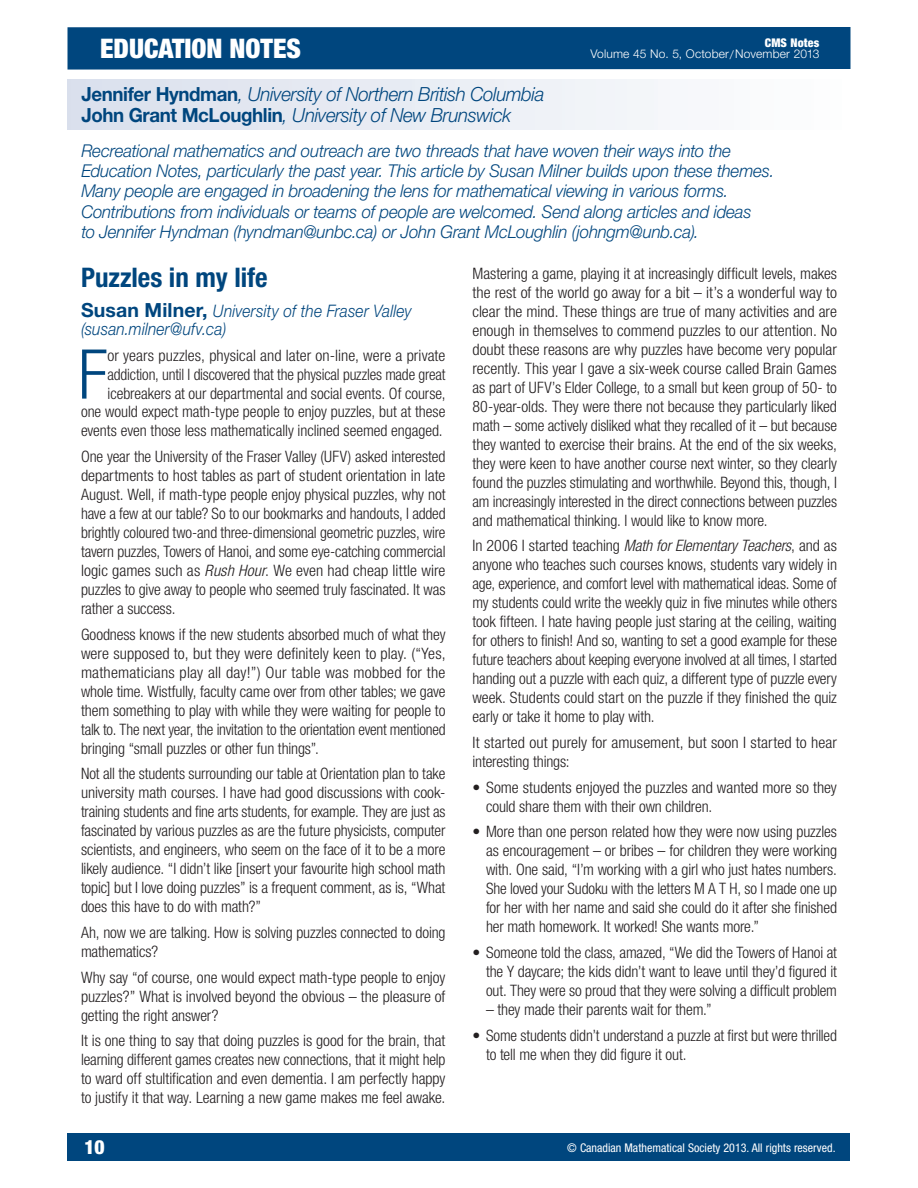
<style>
.page{position:relative;width:918px;height:1188px;background:#fff}
.page>*{position:absolute;margin:0;border:0;box-sizing:border-box;transform-origin:0 0}
.t1{font:300 condensed 68.7px "Helvetica Neue LT Std";color:#00467e}
.t2{font:700 condensed 27px "Helvetica Neue LT Std";color:#00467e}
.t3{font:900 condensed 27px "Helvetica Neue LT Std";color:#fff}
.t4{font:italic 300 19.5px/21px "Helvetica Neue LT Std";letter-spacing:-.02em;color:#00467e;scale:.96 1}
.t5{font:900 condensed 19.5px "Helvetica Neue LT Std";color:#fff}
.t6{font:italic 300 17.7px/20.2px "Helvetica Neue LT Std";letter-spacing:-.01em;color:#00467e;scale:.96 1}
.t7{font:italic 300 17.25px/18px "Helvetica Neue LT Std";letter-spacing:.01em;color:#00467e;scale:.9 1}
.t8{font:300 condensed 15.75px/19px "Helvetica Neue LT Std";letter-spacing:-.005em;color:#231f20;text-align:justify}
.t9{font:condensed 12px "Helvetica Neue LT Std";color:#fff}
.t10{font:300 12px "Helvetica Neue LT Std";letter-spacing:.015em;color:#fff}
.t11{font:900 condensed 12px "Helvetica Neue LT Std";letter-spacing:.015em;color:#fff}
.s1{font-weight:700;font-style:normal}
.s2{font-weight:700;font-style:normal;font-size:19.5px}
.s3{font-style:italic}
</style>
<div class="page">
<div style="left:68px;top:80px;width:782px;height:50px;background:linear-gradient(to right,#dae0ed,#fdfefe)"></div>
<div style="left:68px;top:27px;width:782px;height:43px;background:#00467e"></div>
<div style="left:68px;top:1134px;width:782px;height:27px;background:#00467e"></div>
<h2 class="t3" style="left:100px;top:32px;width:201px">EDUCATION NOTEs</h2>
<p class="t11" style="left:765px;top:35px;width:56px">CMS Notes</p>
<p class="t10" style="left:590px;top:47px;width:231px">Volume 45 No. 5, October/November 2013</p>
<p class="t4" style="left:81px;top:83px;width:484px"><span class="s1">Jennifer Hyndman</span>, University of Northern British Columbia<br><span class="s1">John Grant McLoughlin</span>, University of New Brunswick</p>
<p class="t6" style="left:81px;top:140px;width:723px">Recreational mathematics and outreach are two threads that have woven their ways into the Education Notes, particularly the past year. This article by Susan Milner builds upon these themes.<br>Many people are engaged in broadening the lens for mathematical viewing in various forms.<br>Contributions from individuals or teams of people are welcomed. Send along articles and ideas<br>to Jennifer Hyndman (hyndman@unbc.ca) or John Grant McLoughlin (johngm@unb.ca).</p>
<h2 class="t2" style="left:81px;top:261px;width:188px">Puzzles in my life</h2>
<p class="t7" style="left:81px;top:302px;width:369px"><span class="s2">Susan Milner,</span> University of the Fraser Valley (susan.milner@ufv.ca)</p>
<h1 class="t1" style="left:78px;top:335px;width:31px">F</h1>
<p class="t8" style="left:81px;top:346px;width:366px;text-align:right">or years puzzles, physical and later on-line, were a private addiction, until I discovered that the physical puzzles made great icebreakers at our departmental and social events. Of course,<br>one would expect math-type people to enjoy puzzles, but at these events even those less mathematically inclined seemed engaged.</p>
<p class="t8" style="left:81px;top:447px;width:366px">One year the University of the Fraser Valley (UFV) asked interested departments to host tables as part of student orientation in late August. Well, if math-type people enjoy physical puzzles, why not have a few at our table? So to our bookmarks and handouts, I added brightly coloured two-and three-dimensional geometric puzzles, wire tavern puzzles, Towers of Hanoi, and some eye-catching commercial logic games such as <span class="s3">Rush Hour</span>. We even had cheap little wire puzzles to give away to people who seemed truly fascinated. It was rather a success.</p>
<p class="t8" style="left:81px;top:624px;width:366px">Goodness knows if the new students absorbed much of what they were supposed to, but they were definitely keen to play. (“Yes, mathematicians play all day!”) Our table was mobbed for the whole time. Wistfully, faculty came over from other tables; we gave them something to play with while they were waiting for people to talk to. The next year, the invitation to the orientation event mentioned bringing “small puzzles or other fun things”.</p>
<p class="t8" style="left:81px;top:764px;width:366px">Not all the students surrounding our table at Orientation plan to take university math courses. I have had good discussions with cook&shy;training students and fine arts students, for example. They are just as fascinated by various puzzles as are the future physicists, computer scientists, and engineers, who seem on the face of it to be a more likely audience. “I didn’t like [insert your favourite high school math topic] but I love doing puzzles” is a frequent comment, as is, “What does this have to do with math?”</p>
<p class="t8" style="left:81px;top:923px;width:366px">Ah, now we are talking. How is solving puzzles connected to doing mathematics?</p>
<p class="t8" style="left:81px;top:967px;width:366px">Why say “of course, one would expect math-type people to enjoy puzzles?” What is involved beyond the obvious – the pleasure of getting the right answer?</p>
<p class="t8" style="left:81px;top:1031px;width:366px">It is one thing to say that doing puzzles is good for the brain, that learning different games creates new connections, that it might help to ward off stultification and even dementia. I am perfectly happy to justify it that way. Learning a new game makes me feel awake.</p>
<p class="t8" style="left:472px;top:264px;width:366px">Mastering a game, playing it at increasingly difficult levels, makes the rest of the world go away for a bit – it’s a wonderful way to clear the mind. These things are true of many activities and are enough in themselves to commend puzzles to our attention. No doubt these reasons are why puzzles have become very popular recently. This year I gave a six-week course called Brain Games as part of UFV’s Elder College, to a small but keen group of 50- to 80-year-olds. They were there not because they particularly liked math – some actively disliked what they recalled of it – but because they wanted to exercise their brains. At the end of the six weeks, they were keen to have another course next winter, so they clearly found the puzzles stimulating and worthwhile. Beyond this, though, I am increasingly interested in the direct connections between puzzles and mathematical thinking. I would like to know more.</p>
<p class="t8" style="left:472px;top:536px;width:366px">In 2006 I started teaching <span class="s3">Math for Elementary Teachers</span>, and as anyone who teaches such courses knows, students vary widely in age, experience, and comfort level with mathematical ideas. Some of my students could write the weekly quiz in five minutes while others took fifteen. I hate having people just staring at the ceiling, waiting for others to finish! And so, wanting to set a good example for these future teachers about keeping everyone involved at all times, I started handing out a puzzle with each quiz, a different type of puzzle every week. Students could start on the puzzle if they finished the quiz early or take it home to play with.</p>
<p class="t8" style="left:472px;top:733px;width:366px">It started out purely for amusement, but soon I started to hear interesting things:</p>
<p class="t8" style="left:486px;top:777px;width:352px;text-indent:-14px">• Some students enjoyed the puzzles and wanted more so they could share them with their own children.</p>
<p class="t8" style="left:486px;top:822px;width:353px;text-indent:-13px">• More than one person related how they were now using puzzles as encouragement – or bribes – for children they were working with. One said, “I’m working with a girl who just hates numbers.<br>She loved your Sudoku with the letters M A T H, so I made one up for her with her name and said she could do it after she finished her math homework. It worked! She wants more.”</p>
<p class="t8" style="left:486px;top:943px;width:353px;text-indent:-13px">• Someone told the class, amazed, “We did the Towers of Hanoi at the Y daycare; the kids didn’t want to leave until they’d figured it out. They were so proud that they were solving a difficult problem</p>
<p class="t8" style="left:486px;top:1000px;width:227px">– they made their parents wait for them.”</p>
<p class="t8" style="left:486px;top:1025px;width:352px;text-indent:-13px">• Some students didn’t understand a puzzle at first but were thrilled to tell me when they did figure it out.</p>
<p class="t5" style="left:84px;top:1136px;width:22px">10</p>
<p class="t9" style="left:567px;top:1141px;width:270px">© Canadian Mathematical Society 2013. All rights reserved.</p>
</div>
